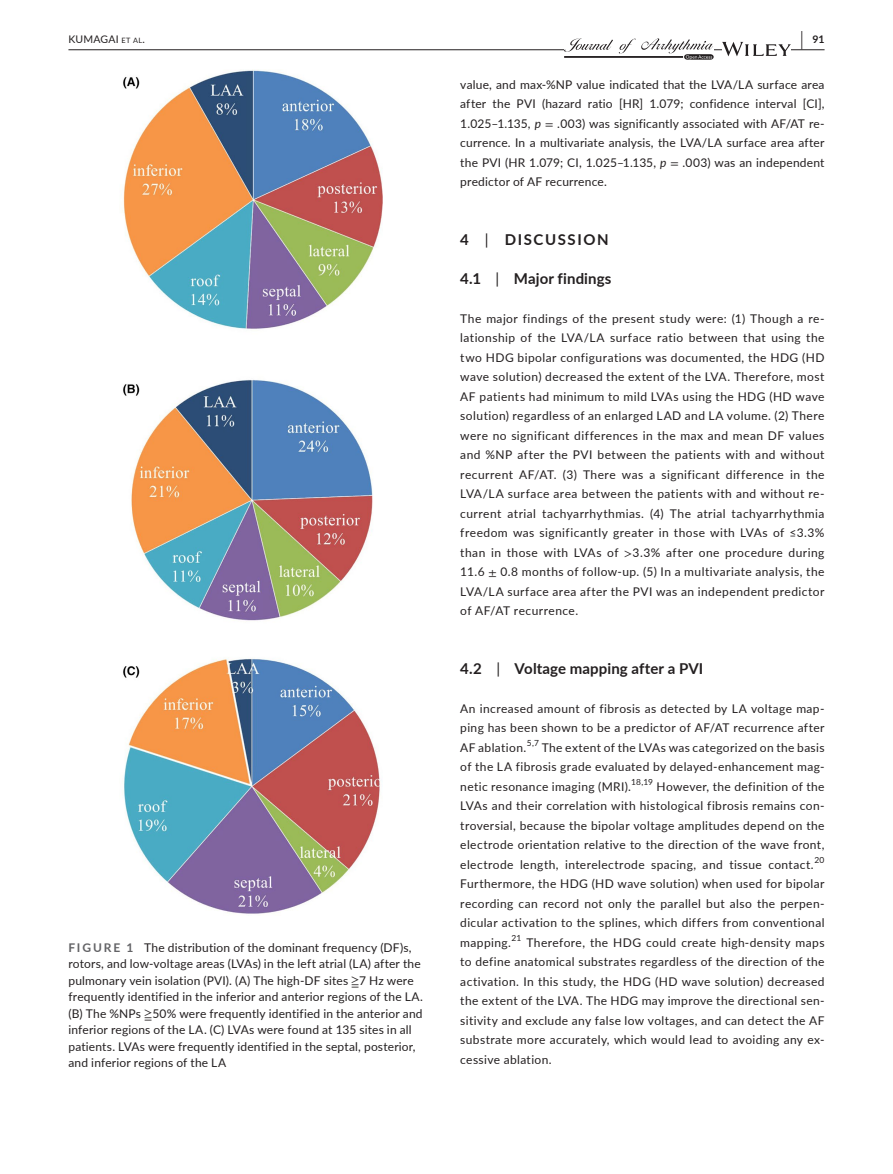
<style>
.page{position:relative;width:893px;height:1174px;background:#fff}
.page>*{position:absolute;margin:0;border:0;box-sizing:border-box;transform-origin:0 0}
.t1{font:700 15px "Lato";letter-spacing:.01em;color:#231f20}
.t2{font:700 15px "Lato";letter-spacing:.11em;color:#231f20}
.t3{font:12px/19.5px "Lato";letter-spacing:.02em;color:#231f20;text-align:justify}
.t4{font:10.5px "Lato";letter-spacing:.02em;color:#231f20}
.t5{font:700 10.5px "Lato";color:#231f20}
.t6{font:8.4px "Lato";letter-spacing:.02em;color:#231f20}
.s1{font-size:7.35px}
.s2{font-size:19.5px}
.s3{font-style:italic}
.s4{font-family:"STIX"}
.s5{font-weight:700;color:#636366}
.s6{font-weight:400}
</style>
<div class="page">
<hr style="left:68px;top:49px;width:756px;height:1px;background:#231f20">
<svg style="left:564px;top:38px;width:150px;height:22px"></svg>
<svg style="left:722px;top:42px;width:69px;height:14px"></svg>
<img style="left:122px;top:69px;width:260px;height:845px">
<p class="t4" style="left:68px;top:31px;width:78px">KUMAGAI <span class="s1">et al</span>.</p>
<p class="t5" style="left:801px;top:31px;width:25px"><span class="s2">|</span> 91</p>
<p class="t3" style="left:460px;top:74px;width:366px">value, and max-%NP value indicated that the LVA/LA surface area after the PVI (hazard ratio [HR] 1.079; confidence interval [CI], 1.025–1.135, <span class="s3">p</span> <span class="s4">=</span> .003) was significantly associated with AF/AT re&shy;currence. In a multivariate analysis, the LVA/LA surface area after the PVI (HR 1.079; CI, 1.025–1.135, <span class="s3">p</span> <span class="s4">=</span> .003) was an independent predictor of AF recurrence.</p>
<p class="t3" style="left:68px;top:938px;width:356px;line-height:16.5px;text-align:left"><span class="s5">FIGURE 1</span> The distribution of the dominant frequency (DF)s, rotors, and low-voltage areas (LVAs) in the left atrial (LA) after the pulmonary vein isolation (PVI). (A) The high-DF sites <span class="s4">≧</span>7 Hz were frequently identified in the inferior and anterior regions of the LA. (B) The %NPs <span class="s4">≧</span>50% were frequently identified in the anterior and inferior regions of the LA. (C) LVAs were found at 135 sites in all patients. LVAs were frequently identified in the septal, posterior, and inferior regions of the LA</p>
<p class="t2" style="left:460px;top:228px;width:150px">4 <span class="s6">|</span> DISCUSSION</p>
<p class="t1" style="left:460px;top:267px;width:153px">4.1 <span class="s6">|</span> Major findings</p>
<p class="t3" style="left:460px;top:308px;width:366px">The major findings of the present study were: (1) Though a re&shy;lationship of the LVA/LA surface ratio between that using the two HDG bipolar configurations was documented, the HDG (HD wave solution) decreased the extent of the LVA. Therefore, most AF patients had minimum to mild LVAs using the HDG (HD wave solution) regardless of an enlarged LAD and LA volume. (2) There were no significant differences in the max and mean DF values and %NP after the PVI between the patients with and without recurrent AF/AT. (3) There was a significant difference in the LVA/LA surface area between the patients with and without re&shy;current atrial tachyarrhythmias. (4) The atrial tachyarrhythmia freedom was significantly greater in those with LVAs of ≤3.3% than in those with LVAs of <span class="s4">&gt;</span>3.3% after one procedure during 11.6 <span class="s4">±</span> 0.8 months of follow-up. (5) In a multivariate analysis, the LVA/LA surface area after the PVI was an independent predictor of AF/AT recurrence.</p>
<p class="t1" style="left:460px;top:657px;width:245px">4.2 <span class="s6">|</span> Voltage mapping after a PVI</p>
<p class="t3" style="left:460px;top:698px;width:366px">An increased amount of fibrosis as detected by LA voltage map&shy;ping has been shown to be a predictor of AF/AT recurrence after AF ablation.</p>
<p class="t6" style="left:527px;top:737px;width:14px">5,7</p>
<p class="t3" style="left:460px;top:737px;width:366px;text-indent:81px">The extent of the LVAs was categorized on the basis of the LA fibrosis grade evaluated by delayed-enhancement mag&shy;netic resonance imaging (MRI).</p>
<p class="t6" style="left:631px;top:776px;width:24px">18,19</p>
<p class="t3" style="left:460px;top:776px;width:366px;text-indent:196px">However, the definition of the LVAs and their correlation with histological fibrosis remains con&shy;troversial, because the bipolar voltage amplitudes depend on the electrode orientation relative to the direction of the wave front, electrode length, interelectrode spacing, and tissue contact.</p>
<p class="t6" style="left:814px;top:854px;width:12px">20</p>
<p class="t3" style="left:460px;top:873px;width:366px">Furthermore, the HDG (HD wave solution) when used for bipolar recording can record not only the parallel but also the perpen&shy;dicular activation to the splines, which differs from conventional mapping.</p>
<p class="t6" style="left:512px;top:932px;width:11px">21</p>
<p class="t3" style="left:460px;top:932px;width:366px;text-indent:66px">Therefore, the HDG could create high-density maps to define anatomical substrates regardless of the direction of the activation. In this study, the HDG (HD wave solution) decreased the extent of the LVA. The HDG may improve the directional sen&shy;sitivity and exclude any false low voltages, and can detect the AF substrate more accurately, which would lead to avoiding any ex&shy;cessive ablation.</p>
</div>
